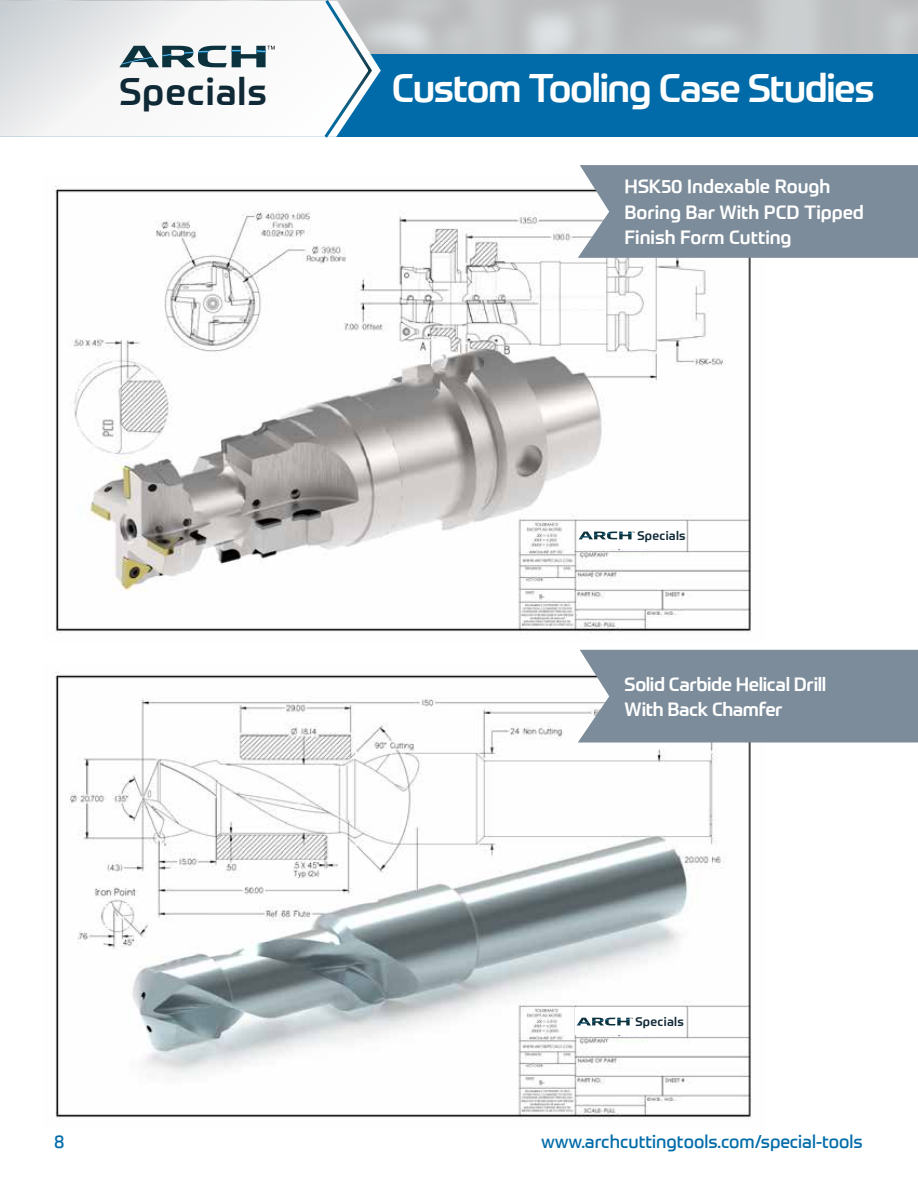
<style>
.page{position:relative;width:918px;height:1188px;background:#fff}
.page>*{position:absolute;margin:0;border:0;box-sizing:border-box;transform-origin:0 0}
.t1{font:500 39px "Prometo";letter-spacing:-.035em;color:#fff}
.t2{font:500 37.65px "Prometo";letter-spacing:.025em;color:#102936}
.t3{font:500 18.75px/25.5px "Prometo";color:#fff}
.t4{font:500 18.75px/25.5px "Prometo";letter-spacing:-.02em;color:#fff}
.t5{font:18px "Prometo";color:#006ba8}
.t6{font:500 12.3px "Prometo";letter-spacing:.025em;color:#102936}
</style>
<div class="page">
<div style="left:0;top:54px;width:918px;height:83px;background:#006ba8"></div>
<svg style="left:0;top:1px;width:381px;height:136px"></svg>
<svg style="left:321px;top:0;width:53px;height:138px"></svg>
<svg style="left:119px;top:46px;width:156px;height:21px"></svg>
<img style="left:55px;top:186px;width:697px;height:448px">
<img style="left:55px;top:672px;width:710px;height:448px">
<div style="left:578px;top:165px;width:340px;height:93px;background:#7c8c9a"></div>
<div style="left:578px;top:650px;width:340px;height:92px;background:#7c8c9a"></div>
<div style="left:577px;top:522px;width:109px;height:27px;background:#fff"></div>
<svg style="left:579px;top:532px;width:56px;height:7px"></svg>
<div style="left:575px;top:1008px;width:109px;height:27px;background:#fff"></div>
<svg style="left:577px;top:1018px;width:56px;height:8px"></svg>
<h2 class="t2" style="left:119px;top:69px;width:149px">Specials</h2>
<h1 class="t1" style="left:392px;top:64px;width:485px">Custom Tooling Case Studies</h1>
<p class="t3" style="left:625px;top:174px;width:241px">HSK50 Indexable Rough<br>Boring Bar With PCD Tipped<br>Finish Form Cutting</p>
<p class="t6" style="left:637px;top:528px;width:50px">Specials</p>
<p class="t4" style="left:625px;top:671px;width:203px">Solid Carbide Helical Drill<br>With Back Chamfer</p>
<p class="t6" style="left:635px;top:1014px;width:50px">Specials</p>
<p class="t5" style="left:54px;top:1131px;width:12px">8</p>
<p class="t5" style="left:541px;top:1131px;width:323px">www.archcuttingtools.com/special-tools</p>
</div>
